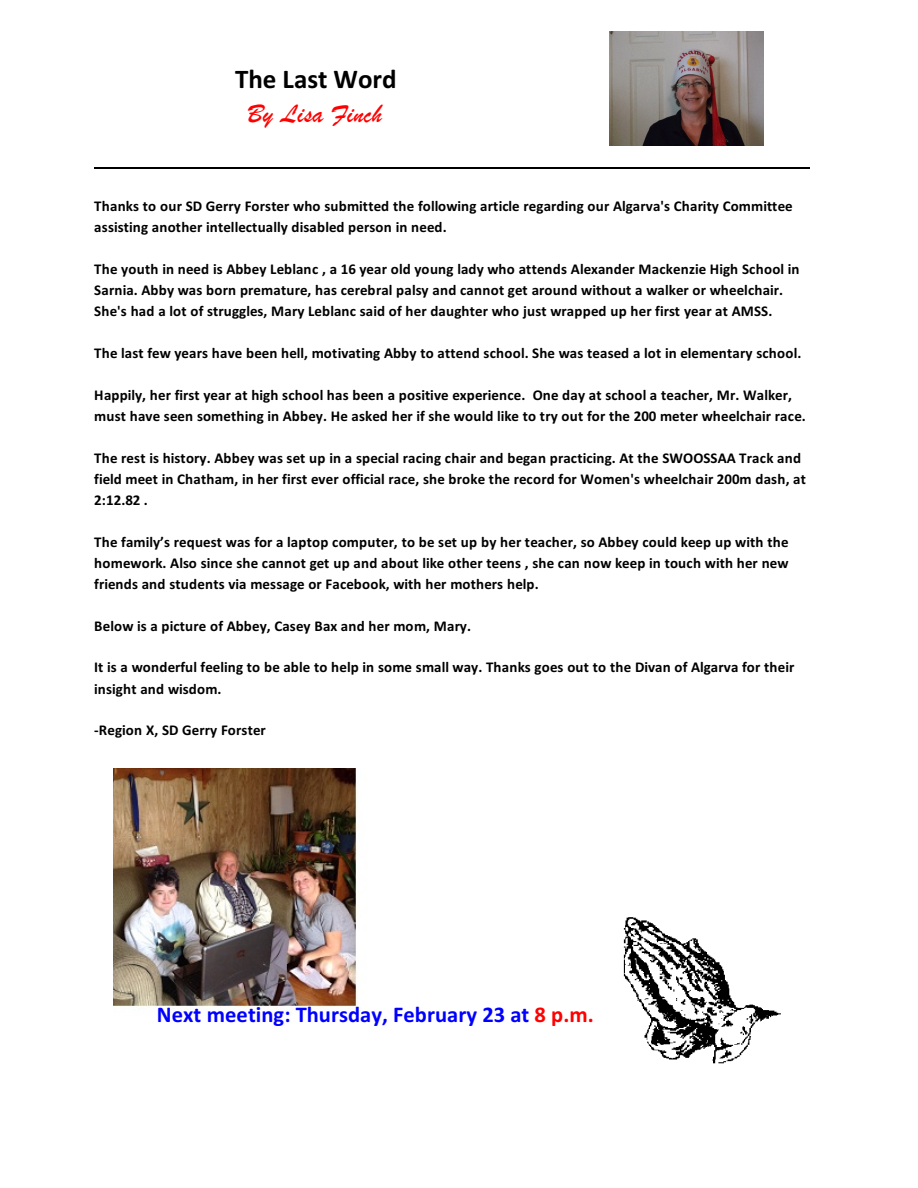
<style>
.page{position:relative;width:918px;height:1188px;background:#fff}
.page>*{position:absolute;margin:0;border:0;box-sizing:border-box;transform-origin:0 0}
.t1{font:700 27px "Calibri";color:#000}
.t2{font:italic 27px "Brush Script";letter-spacing:.01em;color:#f00}
.t3{font:700 22.5px "Calibri";color:#00f}
.t4{font:700 15px/20.9px "Calibri";letter-spacing:.01em;color:#000}
.s1{color:#f00}
</style>
<div class="page">
<img style="left:610px;top:31px;width:153px;height:115px">
<hr style="left:94px;top:168px;width:716px;height:1px;background:#000">
<img style="left:114px;top:769px;width:244px;height:238px">
<img style="left:623px;top:917px;width:158px;height:147px">
<h1 class="t1" style="left:235px;top:68px;width:163px">The Last Word</h1>
<h1 class="t2" style="left:248px;top:106px;width:136px">By Lisa Finch</h1>
<p class="t4" style="left:94px;top:197px;width:700px">Thanks to our SD Gerry Forster who submitted the following article regarding our Algarva's Charity Committee assisting another intellectually disabled person in need.</p>
<p class="t4" style="left:94px;top:260px;width:707px">The youth in need is Abbey Leblanc , a 16 year old young lady who attends Alexander Mackenzie High School in<br>Sarnia. Abby was born premature, has cerebral palsy and cannot get around without a walker or wheelchair.<br>She's had a lot of struggles, Mary Leblanc said of her daughter who just wrapped up her first year at AMSS.</p>
<p class="t4" style="left:94px;top:344px;width:709px">The last few years have been hell, motivating Abby to attend school. She was teased a lot in elementary school.</p>
<p class="t4" style="left:94px;top:386px;width:713px">Happily, her first year at high school has been a positive experience. One day at school a teacher, Mr. Walker, must have seen something in Abbey. He asked her if she would like to try out for the 200 meter wheelchair race.</p>
<p class="t4" style="left:94px;top:449px;width:713px">The rest is history. Abbey was set up in a special racing chair and began practicing. At the SWOOSSAA Track and field meet in Chatham, in her first ever official race, she broke the record for Women's wheelchair 200m dash, at<br>2:12.82 .</p>
<p class="t4" style="left:94px;top:533px;width:696px;text-align:justify">The family’s request was for a laptop computer, to be set up by her teacher, so Abbey could keep up with the homework. Also since she cannot get up and about like other teens , she can now keep in touch with her new friends and students via message or Facebook, with her mothers help.</p>
<p class="t4" style="left:94px;top:617px;width:378px">Below is a picture of Abbey, Casey Bax and her mom, Mary.</p>
<p class="t4" style="left:94px;top:658px;width:702px;line-height:21.3px">It is a wonderful feeling to be able to help in some small way. Thanks goes out to the Divan of Algarva for their insight and wisdom.</p>
<p class="t4" style="left:94px;top:721px;width:173px">-Region X, SD Gerry Forster</p>
<h2 class="t3" style="left:157px;top:1005px;width:439px">Next meeting: Thursday, February 23 at <span class="s1">8 p.m.</span></h2>
</div>
